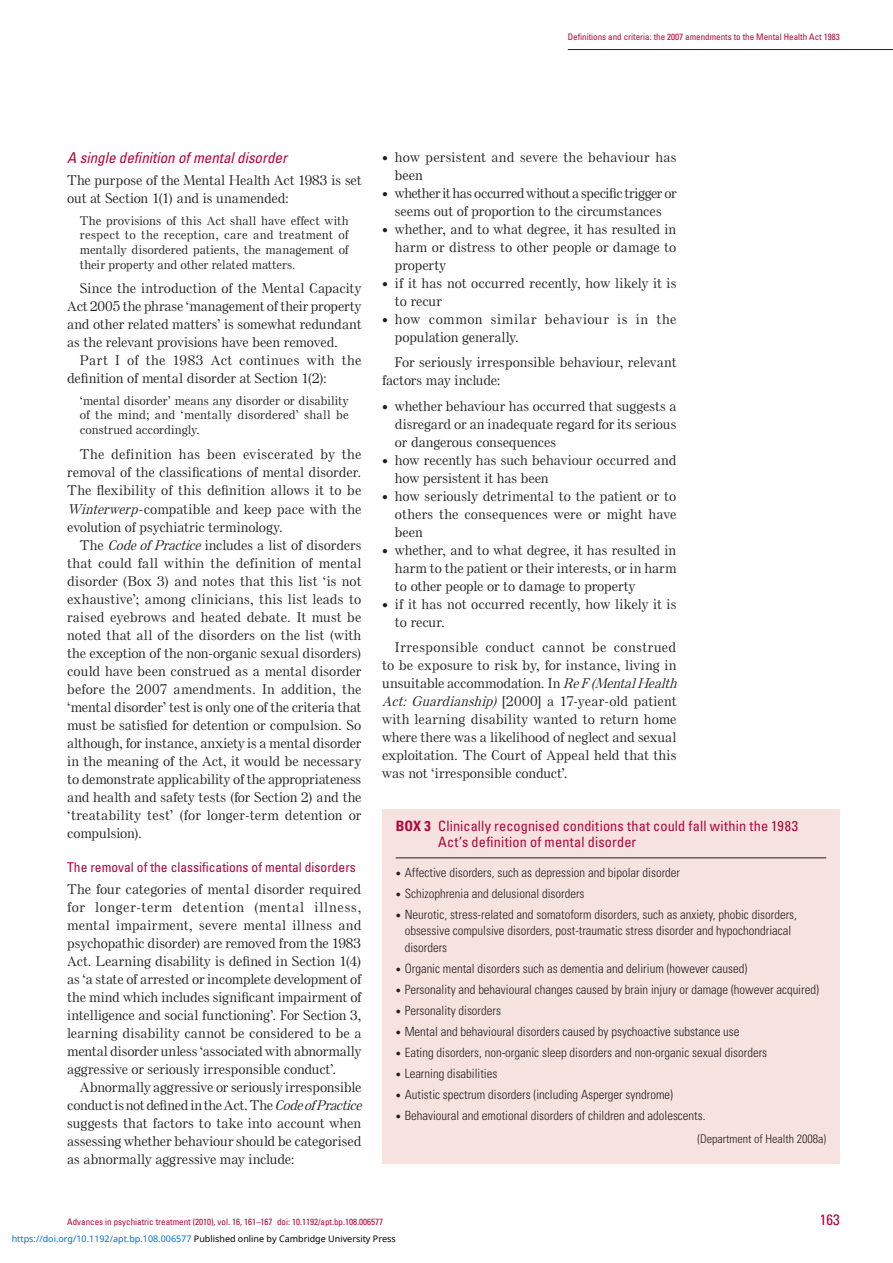
<style>
.page{position:relative;width:893px;height:1263px;background:#fff}
.page>*{position:absolute;margin:0;border:0;box-sizing:border-box;transform-origin:0 0}
.subhead_2{font:italic condensed 15px "Univers LT Std";color:#b30437}
.Folio{font:condensed 15px "Univers LT Std";color:#b30437}
.Box_title{font:condensed 14.25px/16.5px "Univers LT Std";letter-spacing:.01em;color:#b30437}
.Body_text{font:500 13.5px/18px "Else NPL Std";letter-spacing:.015em;color:#231f20}
._1st_para{font:500 13.5px/18px "Else NPL Std";letter-spacing:.01em;color:#231f20}
.Bullet_list{font:500 13.5px/18px "Else NPL Std";letter-spacing:.015em;color:#231f20;text-align:justify}
.Bullet_list_first_li{font:500 13.5px/18px "Else NPL Std";letter-spacing:.02em;color:#231f20}
.Bullet_list_last_lin{font:500 13.5px/18px "Else NPL Std";letter-spacing:.03em;color:#231f20}
.Bullet_list-2{font:500 13.5px/18px "Else NPL Std";letter-spacing:-.005em;color:#231f20;text-align:center}
.subhead_3{font:condensed 13.5px "Univers LT Std";color:#b30437}
.Box_bullet_list{font:300 condensed 12.75px/16.5px "Univers LT Std";color:#231f20}
.Quote__display__case{font:500 12px/14.7px "Else NPL Std";letter-spacing:.025em;color:#231f20;text-align:justify}
.Box_footnote_source{font:300 condensed 12px "Univers LT Std";color:#231f20}
.t1{font:9px "Noto Sans";color:#0172cf}
.running_foot_article{font:condensed 9px "Univers LT Std";color:#b30437}
.running_head_article{font:condensed 9px "Univers LT Std";color:#b30437}
.s1{font-style:italic}
.s2{font-family:"Newspaper Pi BT";font-weight:400;font-size:8.55px}
.s3{font-weight:700}
.s4{font-family:"Newspaper Pi BT";font-weight:400;font-stretch:normal;font-size:7.5px}
.s5{color:#000}
</style>
<div class="page">
<hr style="left:568px;top:49px;width:272px;height:1px;background:#231f20">
<hr style="left:839px;top:49px;width:54px;height:1px;background:#231f20">
<div style="left:382px;top:810px;width:458px;height:354px;background:#f6e2df"></div>
<hr style="left:396px;top:858px;width:430px;height:1px;background:#231f20">
<p class="running_head_article" style="left:568px;top:31px;width:273px">Definitions and criteria: the 2007 amendments to the Mental Health Act 1983</p>
<p class="subhead_2" style="left:67px;top:148px;width:221px">A single definition of mental disorder</p>
<p class="_1st_para" style="left:67px;top:172px;width:295px">The purpose of the Mental Health Act 1983 is set out at Section 1(1) and is unamended:</p>
<p class="Quote__display__case" style="left:80px;top:213px;width:270px">The provisions of this Act shall have effect with respect to the reception, care and treatment of mentally disordered patients, the management of their property and other related matters.</p>
<p class="Body_text" style="left:67px;top:280px;width:296px;text-align:justify;text-indent:13px">Since the introduction of the Mental Capacity Act 2005 the phrase ‘management of their property and other related matters’ is somewhat redundant as the relevant provisions have been removed.</p>
<p class="Body_text" style="left:67px;top:352px;width:295px;text-indent:13px">Part I of the 1983 Act continues with the definition of mental disorder at Section 1(2):</p>
<p class="Quote__display__case" style="left:80px;top:393px;width:270px">‘mental disorder’ means any disorder or disability of the mind; and ‘mentally disordered’ shall be construed accordingly.</p>
<p class="Body_text" style="left:67px;top:446px;width:295px;text-align:justify;text-indent:13px">The definition has been eviscerated by the removal of the classifications of mental disorder.<br>The flexibility of this definition allows it to be <span class="s1">Winterwerp</span>-compatible and keep pace with the evolution of psychiatric terminology.</p>
<p class="Body_text" style="left:67px;top:536px;width:296px;text-align:justify;text-indent:13px">The <span class="s1">CodeofPractice</span>includes a list of disorders that could fall within the definition of mental disorder (Box 3) and notes that this list ‘is not exhaustive’; among clinicians, this list leads to raised eyebrows and heated debate. It must be noted that all of the disorders on the list (with the exception of the non‑organic sexual disorders) could have been construed as a mental disorder before the 2007 amendments. In addition, the ‘mental disorder’ test is only one of the criteria that must be satisfied for detention or compulsion. So although, for instance, anxiety is a mental disorder in the meaning of the Act, it would be necessary to demonstrate applicability of the appropriateness and health and safety tests (for Section 2) and the ‘treatability test’ (for longer-term detention or compulsion).</p>
<p class="subhead_3" style="left:67px;top:858px;width:290px">The removal of the classifications of mental disorders</p>
<p class="_1st_para" style="left:67px;top:880px;width:296px;text-align:justify">The four categories of mental disorder required for longer-term detention (mental illness, mental impairment, severe mental illness and psychopathic disorder) are removed from the 1983<br>Act. Learning disability is defined in Section 1(4) as ‘a state of arrested or incomplete development of the mind which includes significant impairment of intelligence and social functioning’. For Section 3, learning disability cannot be considered to be a mental disorder unless ‘associated with abnormally aggressive or seriously irresponsible conduct’.</p>
<p class="Body_text" style="left:67px;top:1078px;width:300px;text-indent:13px">Abnormally aggressive or seriously irresponsible conduct is not defined in the Act. The <span class="s1">CodeofPractice </span>suggests that factors to take into account when assessing whether behaviour should be categorised as abnormally aggressive may include:</p>
<p class="Bullet_list_first_li" style="left:395px;top:148px;width:283px;text-indent:-13px"><span class="s2">•</span> how persistent and severe the behaviour has been</p>
<p class="Bullet_list-2" style="left:382px;top:184px;width:296px"><span class="s2">•</span> whether it has occurred without a specific trigger or seems out of proportion to the circumstances</p>
<p class="Bullet_list" style="left:395px;top:220px;width:283px;text-indent:-13px"><span class="s2">•</span> whether, and to what degree, it has resulted in harm or distress to other people or damage to property</p>
<p class="Bullet_list" style="left:395px;top:274px;width:283px;text-indent:-13px"><span class="s2">•</span> if it has not occurred recently, how likely it is to recur</p>
<p class="Bullet_list_last_lin" style="left:395px;top:310px;width:283px;text-indent:-13px"><span class="s2">•</span> how common similar behaviour is in the population generally.</p>
<p class="Body_text" style="left:382px;top:353px;width:295px;text-indent:13px">For seriously irresponsible behaviour, relevant factors may include:</p>
<p class="Bullet_list_first_li" style="left:395px;top:397px;width:283px;text-align:justify;text-indent:-13px"><span class="s2">•</span> whether behaviour has occurred that suggests a disregard or an inadequate regard for its serious or dangerous consequences</p>
<p class="Bullet_list" style="left:395px;top:451px;width:283px;text-indent:-13px"><span class="s2">•</span> how recently has such behaviour occurred and how persistent it has been</p>
<p class="Bullet_list" style="left:395px;top:487px;width:283px;text-indent:-13px"><span class="s2">•</span> how seriously detrimental to the patient or to others the consequences were or might have been</p>
<p class="Bullet_list" style="left:395px;top:541px;width:283px;text-indent:-13px"><span class="s2">•</span> whether, and to what degree, it has resulted in harm to the patient or their interests, or in harm to other people or to damage to property</p>
<p class="Bullet_list_last_lin" style="left:395px;top:595px;width:283px;text-indent:-13px"><span class="s2">•</span> if it has not occurred recently, how likely it is to recur.</p>
<p class="Body_text" style="left:382px;top:638px;width:300px;text-indent:13px">Irresponsible conduct cannot be construed to be exposure to risk by, for instance, living in unsuitable accommodation. In <span class="s1">ReF(MentalHealth Act: Guardianship)</span> [2000] a 17-year-old patient with learning disability wanted to return home where there was a likelihood of neglect and sexual exploitation. The Court of Appeal held that this was not ‘irresponsible conduct’.</p>
<p class="Box_title" style="left:438px;top:817px;width:361px;text-indent:-42px"><span class="s3">Box 3</span> Clinically recognised conditions that could fall within the 1983<br>Act’s definition of mental disorder</p>
<p class="Box_bullet_list" style="left:396px;top:864px;width:286px"><span class="s4">•</span> Affective disorders, such as depression and bipolar disorder</p>
<p class="Box_bullet_list" style="left:396px;top:885px;width:190px"><span class="s4">•</span> Schizophrenia and delusional disorders</p>
<p class="Box_bullet_list" style="left:405px;top:906px;width:394px;text-indent:-9px"><span class="s4">•</span> Neurotic, stress-related and somatoform disorders, such as anxiety, phobic disorders, obsessive compulsive disorders, post-traumatic stress disorder and hypochondriacal disorders</p>
<p class="Box_bullet_list" style="left:396px;top:960px;width:353px"><span class="s4">•</span> Organic mental disorders such as dementia and delirium (however caused)</p>
<p class="Box_bullet_list" style="left:396px;top:981px;width:425px"><span class="s4">•</span> Personality and behavioural changes caused by brain injury or damage (however acquired)</p>
<p class="Box_bullet_list" style="left:396px;top:1002px;width:107px"><span class="s4">•</span> Personality disorders</p>
<p class="Box_bullet_list" style="left:396px;top:1023px;width:345px"><span class="s4">•</span> Mental and behavioural disorders caused by psychoactive substance use</p>
<p class="Box_bullet_list" style="left:396px;top:1044px;width:373px"><span class="s4">•</span> Eating disorders, non-organic sleep disorders and non-organic sexual disorders</p>
<p class="Box_bullet_list" style="left:396px;top:1065px;width:103px"><span class="s4">•</span> Learning disabilities</p>
<p class="Box_bullet_list" style="left:396px;top:1086px;width:279px"><span class="s4">•</span> Autistic spectrum disorders (including Asperger syndrome)</p>
<p class="Box_bullet_list" style="left:396px;top:1107px;width:311px"><span class="s4">•</span> Behavioural and emotional disorders of children and adolescents.</p>
<p class="Box_footnote_source" style="left:698px;top:1131px;width:130px">(Department of Health 2008a)</p>
<p class="running_foot_article" style="left:67px;top:1216px;width:317px">Advances in psychiatric treatment (2010), vol. 16, 161–167 doi: 10.1192/apt.bp.108.006577</p>
<p class="t1" style="left:12px;top:1232px;width:386px">https://doi.org/10.1192/apt.bp.108.006577 <span class="s5">Published online by Cambridge University Press</span></p>
<p class="Folio" style="left:820px;top:1210px;width:21px">163</p>
</div>
